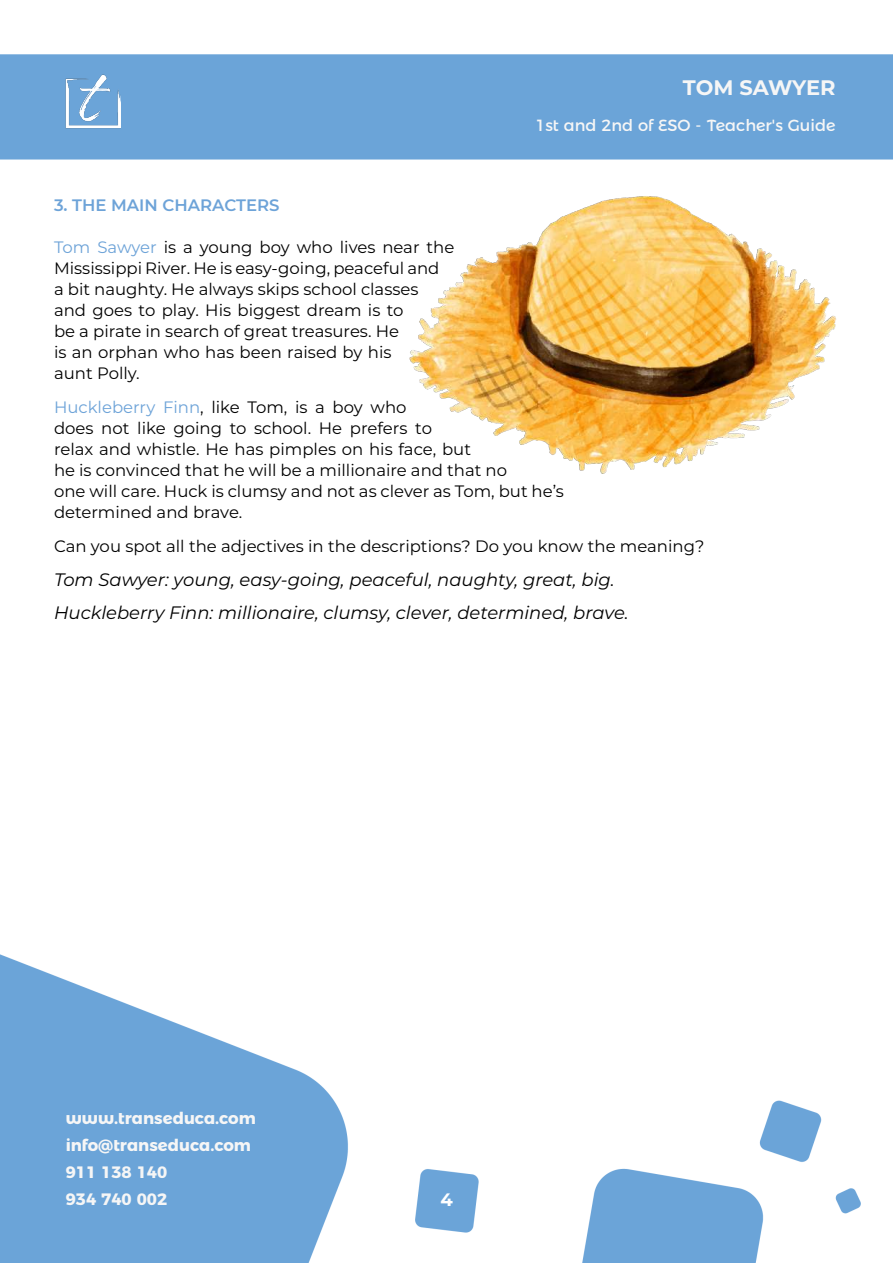
<style>
.page{position:relative;width:893px;height:1263px;background:#fff}
.page>*{position:absolute;margin:0;border:0;box-sizing:border-box;transform-origin:0 0}
.t1{font:700 21px "Montserrat";letter-spacing:-.005em;color:#f6f6f6}
.t2{font:italic 18px/33.8px "Montserrat";color:#000}
.t3{font:700 18px "Montserrat";color:#fff}
.t4{font:16.5px/21px "Montserrat";color:#000}
.t5{font:700 16.5px/27px "Montserrat Alternates";color:#f6f6f6}
.t6{font:600 16.5px "Montserrat";color:#6da3d8}
.t7{font:16.2px "Montserrat Alternates";color:#f6f6f6}
.s1{color:#6da3d8}
</style>
<div class="page">
<img style="left:0;top:54px;width:893px;height:1209px">
<img style="left:66px;top:74px;width:55px;height:66px">
<img style="left:406px;top:193px;width:433px;height:281px">
<p class="t1" style="left:683px;top:72px;width:154px">TOM SAWYER</p>
<p class="t7" style="left:535px;top:112px;width:302px">1st and 2nd of ESO - Teacher's Guide</p>
<p class="t6" style="left:54px;top:194px;width:227px">3. THE MAIN CHARACTERS</p>
<p class="t4" style="left:54px;top:236px;width:402px"><span class="s1">Tom Sawyer</span> is a young boy who lives near the Mississippi River. He is easy-going, peaceful and<br>a bit naughty. He always skips school classes and goes to play. His biggest dream is to<br>be a pirate in search of great treasures. He<br>is an orphan who has been raised by his<br>aunt Polly.</p>
<p class="t4" style="left:54px;top:396px;width:511px"><span class="s1">Huckleberry Finn</span>, like Tom, is a boy who<br>does not like going to school. He prefers to<br>relax and whistle. He has pimples on his face, but<br>he is convinced that he will be a millionaire and that no<br>one will care. Huck is clumsy and not as clever as Tom, but he’s determined and brave.</p>
<p class="t4" style="left:54px;top:535px;width:652px">Can you spot all the adjectives in the descriptions? Do you know the meaning?</p>
<p class="t2" style="left:54px;top:562px;width:576px">Tom Sawyer: young, easy-going, peaceful, naughty, great, big.<br>Huckleberry Finn: millionaire, clumsy, clever, determined, brave.</p>
<p class="t5" style="left:66px;top:1103px;width:192px">www.transeduca.com info@transeduca.com<br>911 138 140<br>934 740 002</p>
<p class="t3" style="left:440px;top:1186px;width:14px">4</p>
</div>
